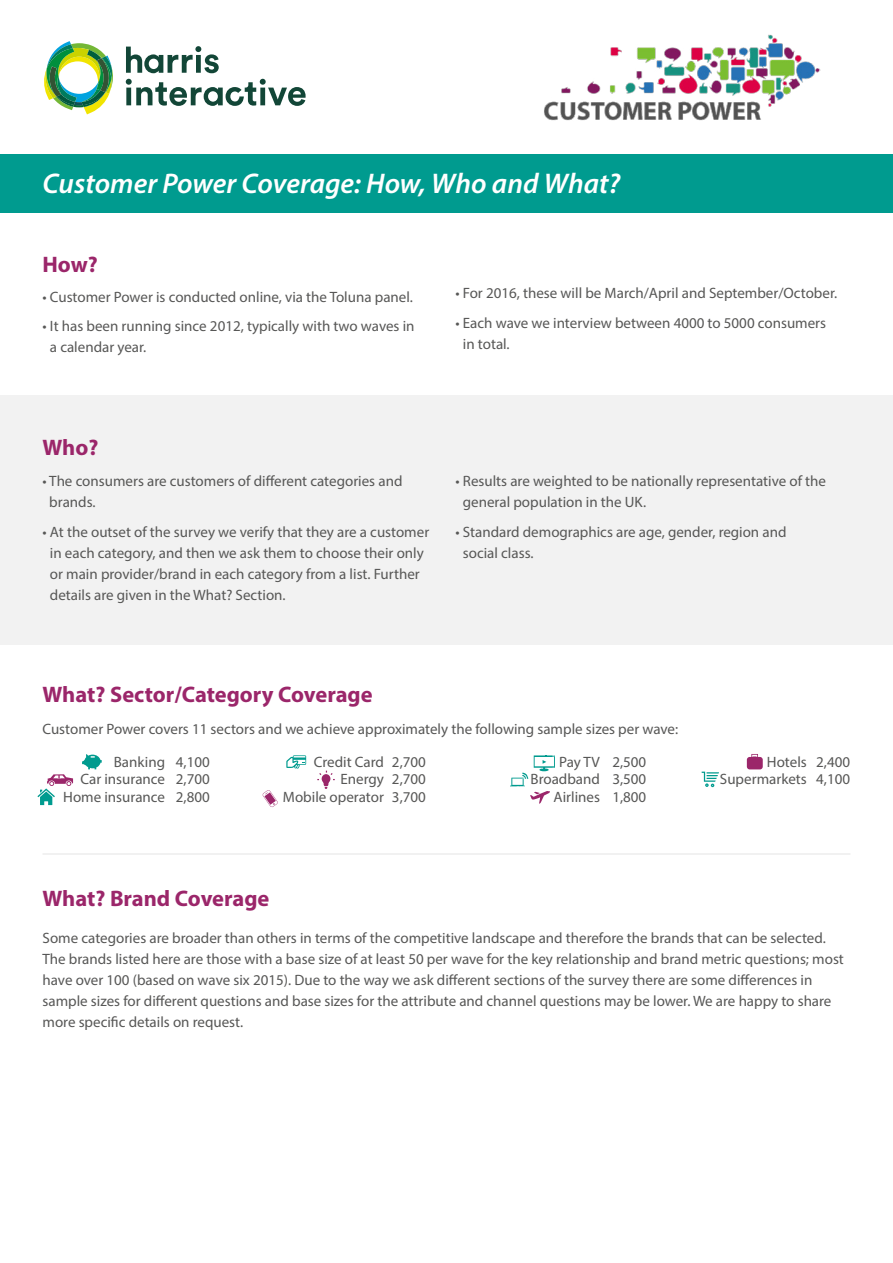
<style>
.page{position:relative;width:893px;height:1263px;background:#fff}
.page>*{position:absolute;margin:0;border:0;box-sizing:border-box;transform-origin:0 0}
.t1{font:italic 600 28.5px "Myriad Pro";color:#fff}
.t2{font:700 22.5px "Myriad Pro";color:#9b266a}
.t3{font:15px/17.5px "Myriad Pro";color:#575756}
</style>
<div class="page">
<div style="left:0;top:395px;width:893px;height:249px;background:#f2f2f2"></div>
<div style="left:0;top:154px;width:893px;height:59px;background:#009b8f"></div>
<img style="left:544px;top:34px;width:277px;height:87px">
<svg style="left:44px;top:41px;width:69px;height:73px"></svg>
<svg style="left:126px;top:46px;width:93px;height:27px"></svg>
<svg style="left:126px;top:79px;width:180px;height:27px"></svg>
<hr style="left:43px;top:853px;width:807px;height:2px;background:#ededed">
<svg style="left:82px;top:754px;width:20px;height:15px"></svg>
<svg style="left:286px;top:755px;width:20px;height:14px"></svg>
<svg style="left:510px;top:755px;width:45px;height:49px"></svg>
<svg style="left:37px;top:774px;width:36px;height:31px"></svg>
<svg style="left:262px;top:790px;width:16px;height:17px"></svg>
<svg style="left:702px;top:772px;width:17px;height:15px"></svg>
<svg style="left:747px;top:754px;width:16px;height:15px"></svg>
<svg style="left:317px;top:771px;width:18px;height:18px"></svg>
<h1 class="t1" style="left:43px;top:166px;width:579px">Customer Power Coverage: How, Who and What?</h1>
<h2 class="t2" style="left:43px;top:250px;width:57px">How?</h2>
<p class="t3" style="left:43px;top:287px;width:372px">• Customer Power is conducted online, via the Toluna panel.</p>
<p class="t3" style="left:50px;top:315px;width:366px;line-height:21px;text-indent:-7px">• It has been running since 2012, typically with two waves in a calendar year.</p>
<p class="t3" style="left:455px;top:284px;width:383px">• For 2016, these will be March/April and September/October.</p>
<p class="t3" style="left:463px;top:312px;width:365px;line-height:21px;text-indent:-7px">• Each wave we interview between 4000 to 5000 consumers in total.</p>
<h2 class="t2" style="left:43px;top:433px;width:57px">Who?</h2>
<p class="t3" style="left:49px;top:470px;width:355px;line-height:21px;text-indent:-7px">• The consumers are customers of different categories and brands.</p>
<p class="t3" style="left:50px;top:521px;width:381px;line-height:21px;text-indent:-7px">• At the outset of the survey we verify that they are a customer in each category, and then we ask them to choose their only or main provider/brand in each category from a list. Further details are given in the What? Section.</p>
<p class="t3" style="left:463px;top:470px;width:365px;line-height:21px;text-indent:-7px">• Results are weighted to be nationally representative of the general population in the UK.</p>
<p class="t3" style="left:463px;top:521px;width:325px;line-height:21px;text-indent:-7px">• Standard demographics are age, gender, region and social class.</p>
<h2 class="t2" style="left:43px;top:680px;width:332px">What? Sector/Category Coverage</h2>
<p class="t3" style="left:43px;top:719px;width:637px">Customer Power covers 11 sectors and we achieve approximately the following sample sizes per wave:</p>
<p class="t3" style="left:63px;top:753px;width:103px;text-align:right">Banking<br>Car insurance<br>Home insurance</p>
<p class="t3" style="left:531px;top:753px;width:71px;text-align:right">Pay TV<br>Broadband<br>Airlines</p>
<p class="t3" style="left:283px;top:753px;width:102px;text-align:right">Credit Card<br>Energy<br>Mobile operator</p>
<p class="t3" style="left:720px;top:753px;width:88px;text-align:right">Hotels<br>Supermarkets</p>
<p class="t3" style="left:176px;top:753px;width:35px;text-align:justify">4,100<br>2,700<br>2,800</p>
<p class="t3" style="left:392px;top:753px;width:35px;text-align:justify">2,700<br>2,700<br>3,700</p>
<p class="t3" style="left:612px;top:753px;width:35px;text-align:justify">2,500<br>3,500<br>1,800</p>
<p class="t3" style="left:816px;top:753px;width:35px">2,400<br>4,100</p>
<h2 class="t2" style="left:43px;top:884px;width:228px">What? Brand Coverage</h2>
<p class="t3" style="left:43px;top:927px;width:803px;line-height:21px">Some categories are broader than others in terms of the competitive landscape and therefore the brands that can be selected.<br>The brands listed here are those with a base size of at least 50 per wave for the key relationship and brand metric questions; most have over 100 (based on wave six 2015). Due to the way we ask different sections of the survey there are some differences in sample sizes for different questions and base sizes for the attribute and channel questions may be lower. We are happy to share more specific details on request.</p>
</div>
